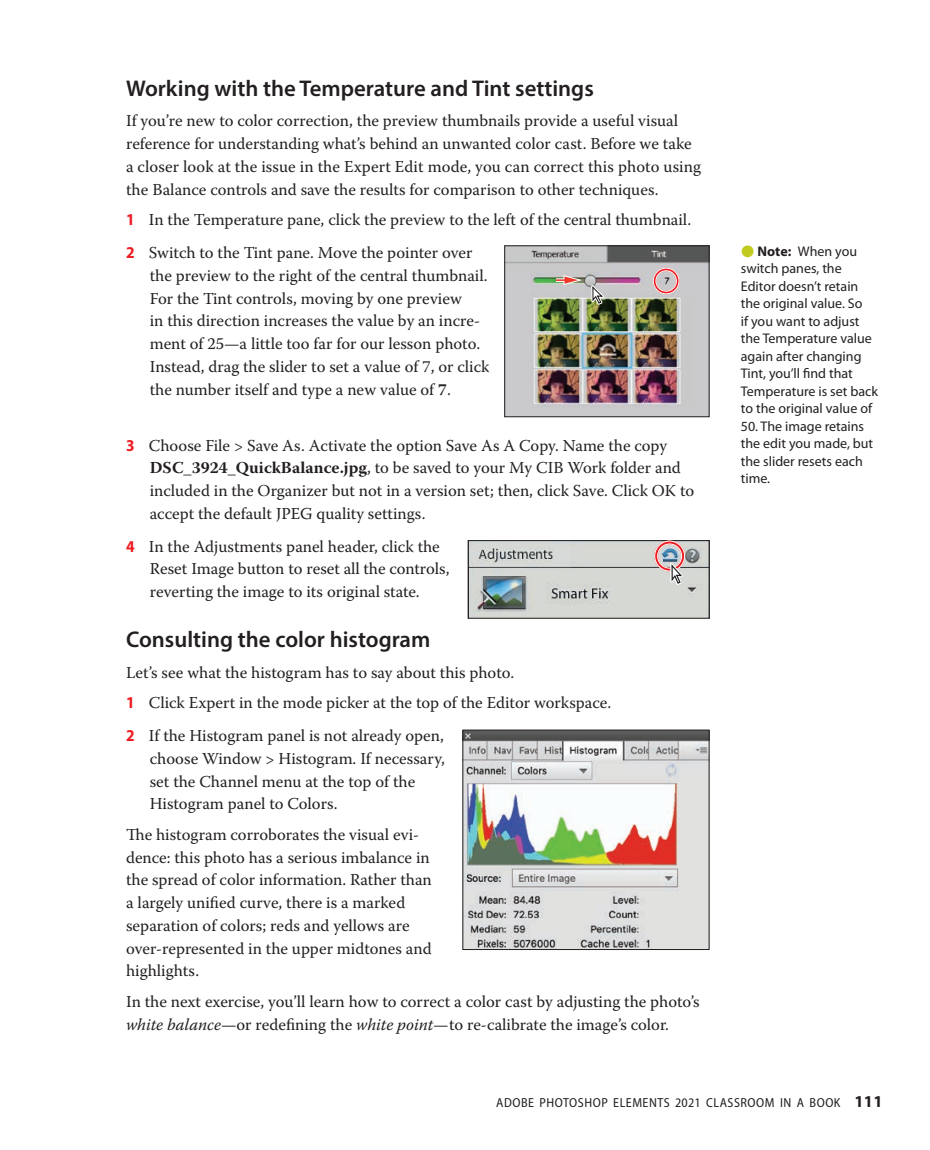
<style>
.page{position:relative;width:930px;height:1150px;background:#fff}
.page>*{position:absolute;margin:0;border:0;box-sizing:border-box;transform-origin:0 0}
.Head_2{font:600 22.75px "Myriad Pro";color:#231f20}
.Number_List{font:16.62px/22.8px "Warnock Pro";color:#231f20}
.Body{font:16.62px/22.8px "Warnock Pro";color:#231f20}
.Tip_Note_Text{font:14px/17.5px "Myriad Pro";color:#231f20}
.t1{font:semi-condensed 13.12px "Myriad Pro";letter-spacing:.04em;color:#231f20}
.s1{font-family:"Myriad Pro";font-weight:700;font-stretch:semi-condensed;color:#ee1d23}
.s2{font-weight:700}
.s3{font-style:italic}
.s4{font-weight:700;font-stretch:normal;font-size:16.62px}
</style>
<div class="page">
<img style="left:506px;top:248px;width:201px;height:167px">
<div style="left:504px;top:246px;width:205px;height:171px;border:1px solid #231f20"></div>
<div style="left:652px;top:268px;width:27px;height:26px;border:4px solid #ee1d23;border-radius:50%"></div>
<div style="left:652px;top:268px;width:27px;height:26px;border:1px solid #fff;border-radius:50%"></div>
<div style="left:655px;top:270px;width:21px;height:22px;border:1px solid #fff;border-radius:50%"></div>
<svg style="left:557px;top:274px;width:48px;height:33px;background:#ada89c"></svg>
<img style="left:470px;top:542px;width:237px;height:74px">
<div style="left:468px;top:540px;width:241px;height:78px;border:1px solid #231f20"></div>
<div style="left:654px;top:540px;width:30px;height:31px;border:4px solid #ee1d23;border-radius:50%"></div>
<div style="left:654px;top:540px;width:30px;height:31px;border:1px solid #fff;border-radius:50%"></div>
<div style="left:657px;top:543px;width:25px;height:26px;border:1px solid #fff;border-radius:50%"></div>
<svg style="left:668px;top:558px;width:17px;height:30px"></svg>
<img style="left:464px;top:732px;width:243px;height:216px">
<div style="left:462px;top:730px;width:247px;height:220px;border:1px solid #231f20"></div>
<p class="Head_2" style="left:126px;top:74px;width:469px">Working with the Temperature and Tint settings</p>
<p class="Body" style="left:126px;top:109px;width:576px">If you’re new to color correction, the preview thumbnails provide a useful visual reference for understanding what’s behind an unwanted color cast. Before we take a closer look at the issue in the Expert Edit mode, you can correct this photo using the Balance controls and save the results for comparison to other techniques.</p>
<p class="Number_List" style="left:126px;top:208px;width:566px"><span class="s1">1</span> In the Temperature pane, click the preview to the left of the central thumbnail.</p>
<p class="Number_List" style="left:150px;top:241px;width:341px;text-indent:-24px"><span class="s1">2</span> Switch to the Tint pane. Move the pointer over the preview to the right of the central thumbnail.<br>For the Tint controls, moving by one preview<br>in this direction increases the value by an incre&shy;ment of 25—a little too far for our lesson photo.<br>Instead, drag the slider to set a value of 7, or click the number itself and type a new value of <span class="s2">7</span>.</p>
<p class="Number_List" style="left:150px;top:433px;width:546px;text-indent:-24px"><span class="s1">3</span> Choose File &gt; Save As. Activate the option Save As A Copy. Name the copy <span class="s2">DSC_3924_QuickBalance.jpg</span>, to be saved to your My CIB Work folder and included in the Organizer but not in a version set; then, click Save. Click OK to accept the default JPEG quality settings.</p>
<p class="Number_List" style="left:150px;top:534px;width:301px;text-indent:-24px"><span class="s1">4</span> In the Adjustments panel header, click the<br>Reset Image button to reset all the controls, reverting the image to its original state.</p>
<p class="Head_2" style="left:126px;top:625px;width:306px">Consulting the color histogram</p>
<p class="Body" style="left:126px;top:660px;width:389px">Let’s see what the histogram has to say about this photo.</p>
<p class="Number_List" style="left:126px;top:691px;width:486px"><span class="s1">1</span> Click Expert in the mode picker at the top of the Editor workspace.</p>
<p class="Number_List" style="left:150px;top:724px;width:296px;text-indent:-24px"><span class="s1">2</span> If the Histogram panel is not already open, choose Window &gt; Histogram. If necessary, set the Channel menu at the top of the Histogram panel to Colors.</p>
<p class="Body" style="left:126px;top:823px;width:307px">The histogram corroborates the visual evi&shy;dence: this photo has a serious imbalance in the spread of color information. Rather than a largely unified curve, there is a marked separation of colors; reds and yellows are over-represented in the upper midtones and highlights.</p>
<p class="Body" style="left:126px;top:990px;width:575px">In the next exercise, you’ll learn how to correct a color cast by adjusting the photo’s <span class="s3">white balance</span>—or redefining the <span class="s3">white point</span>—to re-calibrate the image’s color.</p>
<p class="Tip_Note_Text" style="left:740px;top:243px;width:139px;text-indent:17px"><span class="s2">Note:</span> When you switch panes, the<br>Editor doesn’t retain the original value. So<br>if you want to adjust the Temperature value again after changing<br>Tint, you’ll find that<br>Temperature is set back to the original value of</p>
<p class="Tip_Note_Text" style="left:740px;top:418px;width:134px">50. The image retains the edit you made, but the slider resets each time.</p>
<p class="t1" style="left:496px;top:1096px;width:388px">ADOBE PHOTOSHOP ELEMENTS 2021 CLASSROOM IN A BOOK <span class="s4">111</span></p>
</div>
